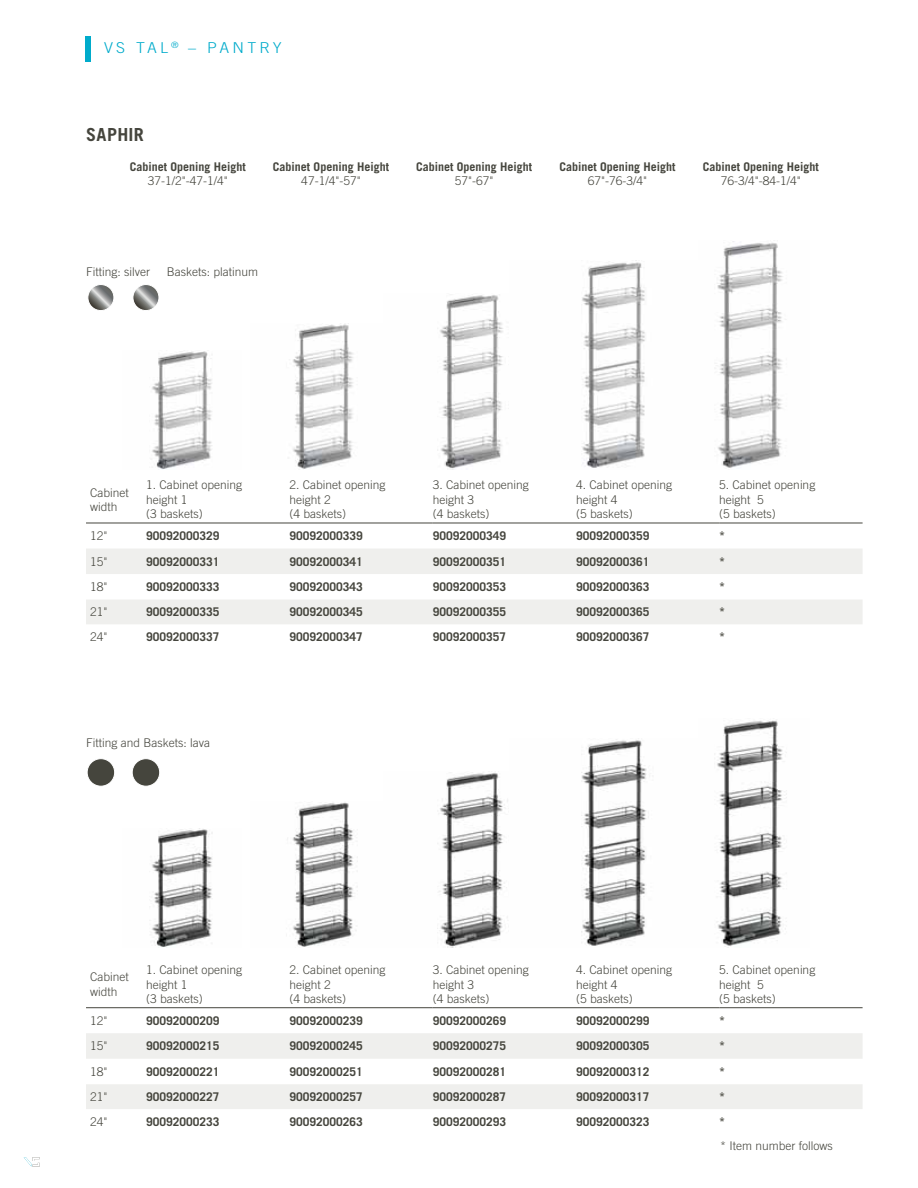
<style>
.page{position:relative;width:918px;height:1188px;background:#fff}
.page>*{position:absolute;margin:0;border:0;box-sizing:border-box;transform-origin:0 0}
.t1{font:700 18px "Trade Gothic LT Std";letter-spacing:.02em;color:#45453d}
.t2{font:300 15px "Trade Gothic LT Std";letter-spacing:.2em;color:#00abcb;scale:1.07 1}
.t3{font:700 12px "Trade Gothic LT Std";color:#45453d}
.t4{font:300 12px/14.4px "Trade Gothic LT Std";color:#45453d}
</style>
<div class="page">
<div style="left:85px;top:36px;width:5px;height:25px;background:#00abcb"></div>
<svg style="left:86px;top:549px;width:777px;height:75px;fill:#efefed"></svg>
<hr style="left:86px;top:523px;width:347px;height:1px;background:#45453d">
<hr style="left:433px;top:523px;width:286px;height:1px;background:#45453d">
<hr style="left:719px;top:523px;width:144px;height:1px;background:#45453d">
<img style="left:151px;top:351px;width:61px;height:118px">
<img style="left:293px;top:324px;width:60px;height:145px">
<img style="left:437px;top:295px;width:66px;height:175px">
<img style="left:582px;top:262px;width:63px;height:206px">
<img style="left:717px;top:241px;width:66px;height:227px">
<svg style="left:86px;top:1033px;width:777px;height:76px;fill:#efefed"></svg>
<hr style="left:86px;top:1007px;width:347px;height:1px;background:#45453d">
<hr style="left:433px;top:1007px;width:286px;height:1px;background:#45453d">
<hr style="left:719px;top:1007px;width:144px;height:1px;background:#45453d">
<img style="left:152px;top:828px;width:61px;height:119px">
<img style="left:287px;top:802px;width:71px;height:145px">
<img style="left:437px;top:772px;width:71px;height:175px">
<img style="left:581px;top:739px;width:66px;height:207px">
<img style="left:717px;top:720px;width:70px;height:227px">
<svg style="left:88px;top:285px;width:26px;height:26px"></svg>
<div style="left:88px;top:284px;width:26px;height:27px;border:1px solid #fff;border-radius:50%"></div>
<div style="left:87px;top:759px;width:28px;height:27px;background:#45453d;border-radius:50%"></div>
<div style="left:87px;top:758px;width:28px;height:29px;border:1px solid #fff;border-radius:50%"></div>
<svg style="left:133px;top:285px;width:26px;height:26px"></svg>
<div style="left:133px;top:284px;width:26px;height:27px;border:1px solid #fff;border-radius:50%"></div>
<div style="left:132px;top:759px;width:28px;height:27px;background:#45453d;border-radius:50%"></div>
<div style="left:132px;top:758px;width:28px;height:29px;border:1px solid #fff;border-radius:50%"></div>
<svg style="left:24px;top:1157px;width:16px;height:10px"></svg>
<p class="t2" style="left:104px;top:42px;width:168px">VS TAL <sup>®</sup> – PANTRY</p>
<h1 class="t1" style="left:86px;top:128px;width:59px">SAPHIR</h1>
<p class="t3" style="left:130px;top:162px;width:118px">Cabinet Opening Height</p>
<p class="t4" style="left:148px;top:175px;width:82px">37-1/2"-47-1/4"</p>
<p class="t3" style="left:273px;top:162px;width:118px">Cabinet Opening Height</p>
<p class="t4" style="left:301px;top:175px;width:61px">47-1/4"-57"</p>
<p class="t3" style="left:416px;top:162px;width:118px">Cabinet Opening Height</p>
<p class="t4" style="left:455px;top:175px;width:40px">57"-67"</p>
<p class="t3" style="left:559px;top:162px;width:118px">Cabinet Opening Height</p>
<p class="t4" style="left:588px;top:175px;width:61px">67"-76-3/4"</p>
<p class="t3" style="left:703px;top:162px;width:118px">Cabinet Opening Height</p>
<p class="t4" style="left:721px;top:175px;width:82px">76-3/4"-84-1/4"</p>
<p class="t4" style="left:86px;top:266px;width:65px">Fitting: silver</p>
<p class="t4" style="left:167px;top:266px;width:93px">Baskets: platinum</p>
<p class="t4" style="left:90px;top:486px;width:40px">Cabinet width</p>
<p class="t4" style="left:146px;top:479px;width:98px">1. Cabinet opening height 1<br>(3 baskets)</p>
<p class="t4" style="left:289px;top:479px;width:98px">2. Cabinet opening height 2<br>(4 baskets)</p>
<p class="t4" style="left:433px;top:479px;width:98px">3. Cabinet opening height 3<br>(4 baskets)</p>
<p class="t4" style="left:576px;top:479px;width:98px">4. Cabinet opening height 4<br>(5 baskets)</p>
<p class="t4" style="left:719px;top:479px;width:98px">5. Cabinet opening height 5<br>(5 baskets)</p>
<p class="t4" style="left:90px;top:530px;width:19px">12"</p>
<p class="t3" style="left:146px;top:532px;width:75px">90092000329</p>
<p class="t3" style="left:289px;top:532px;width:75px">90092000339</p>
<p class="t3" style="left:433px;top:532px;width:75px">90092000349</p>
<p class="t3" style="left:576px;top:532px;width:75px">90092000359</p>
<p class="t3" style="left:719px;top:532px;width:7px">*</p>
<p class="t4" style="left:90px;top:555px;width:19px">15"</p>
<p class="t3" style="left:146px;top:557px;width:75px">90092000331</p>
<p class="t3" style="left:289px;top:557px;width:75px">90092000341</p>
<p class="t3" style="left:433px;top:557px;width:75px">90092000351</p>
<p class="t3" style="left:576px;top:557px;width:75px">90092000361</p>
<p class="t3" style="left:719px;top:557px;width:7px">*</p>
<p class="t4" style="left:90px;top:581px;width:19px">18"</p>
<p class="t3" style="left:146px;top:583px;width:75px">90092000333</p>
<p class="t3" style="left:289px;top:583px;width:75px">90092000343</p>
<p class="t3" style="left:433px;top:583px;width:75px">90092000353</p>
<p class="t3" style="left:576px;top:583px;width:75px">90092000363</p>
<p class="t3" style="left:719px;top:583px;width:7px">*</p>
<p class="t4" style="left:90px;top:606px;width:19px">21"</p>
<p class="t3" style="left:146px;top:608px;width:75px">90092000335</p>
<p class="t3" style="left:289px;top:608px;width:75px">90092000345</p>
<p class="t3" style="left:433px;top:608px;width:75px">90092000355</p>
<p class="t3" style="left:576px;top:608px;width:75px">90092000365</p>
<p class="t3" style="left:719px;top:608px;width:7px">*</p>
<p class="t4" style="left:90px;top:631px;width:19px">24"</p>
<p class="t3" style="left:146px;top:632px;width:75px">90092000337</p>
<p class="t3" style="left:289px;top:632px;width:75px">90092000347</p>
<p class="t3" style="left:433px;top:632px;width:75px">90092000357</p>
<p class="t3" style="left:576px;top:632px;width:75px">90092000367</p>
<p class="t3" style="left:719px;top:632px;width:7px">*</p>
<p class="t4" style="left:86px;top:736px;width:126px">Fitting and Baskets: lava</p>
<p class="t4" style="left:90px;top:971px;width:40px">Cabinet width</p>
<p class="t4" style="left:146px;top:964px;width:98px">1. Cabinet opening height 1<br>(3 baskets)</p>
<p class="t4" style="left:289px;top:964px;width:98px">2. Cabinet opening height 2<br>(4 baskets)</p>
<p class="t4" style="left:433px;top:964px;width:98px">3. Cabinet opening height 3<br>(4 baskets)</p>
<p class="t4" style="left:576px;top:964px;width:98px">4. Cabinet opening height 4<br>(5 baskets)</p>
<p class="t4" style="left:719px;top:964px;width:98px">5. Cabinet opening height 5<br>(5 baskets)</p>
<p class="t4" style="left:90px;top:1014px;width:19px">12"</p>
<p class="t3" style="left:146px;top:1016px;width:75px">90092000209</p>
<p class="t3" style="left:289px;top:1016px;width:75px">90092000239</p>
<p class="t3" style="left:433px;top:1016px;width:75px">90092000269</p>
<p class="t3" style="left:576px;top:1016px;width:75px">90092000299</p>
<p class="t3" style="left:719px;top:1016px;width:7px">*</p>
<p class="t4" style="left:90px;top:1040px;width:19px">15"</p>
<p class="t3" style="left:146px;top:1042px;width:75px">90092000215</p>
<p class="t3" style="left:289px;top:1042px;width:75px">90092000245</p>
<p class="t3" style="left:433px;top:1042px;width:75px">90092000275</p>
<p class="t3" style="left:576px;top:1042px;width:75px">90092000305</p>
<p class="t3" style="left:719px;top:1042px;width:7px">*</p>
<p class="t4" style="left:90px;top:1065px;width:19px">18"</p>
<p class="t3" style="left:146px;top:1067px;width:75px">90092000221</p>
<p class="t3" style="left:289px;top:1067px;width:75px">90092000251</p>
<p class="t3" style="left:433px;top:1067px;width:75px">90092000281</p>
<p class="t3" style="left:576px;top:1067px;width:75px">90092000312</p>
<p class="t3" style="left:719px;top:1067px;width:7px">*</p>
<p class="t4" style="left:90px;top:1091px;width:19px">21"</p>
<p class="t3" style="left:146px;top:1092px;width:75px">90092000227</p>
<p class="t3" style="left:289px;top:1092px;width:75px">90092000257</p>
<p class="t3" style="left:433px;top:1092px;width:75px">90092000287</p>
<p class="t3" style="left:576px;top:1092px;width:75px">90092000317</p>
<p class="t3" style="left:719px;top:1092px;width:7px">*</p>
<p class="t4" style="left:90px;top:1115px;width:19px">24"</p>
<p class="t3" style="left:146px;top:1117px;width:75px">90092000233</p>
<p class="t3" style="left:289px;top:1117px;width:75px">90092000263</p>
<p class="t3" style="left:433px;top:1117px;width:75px">90092000293</p>
<p class="t3" style="left:576px;top:1117px;width:75px">90092000323</p>
<p class="t3" style="left:719px;top:1117px;width:7px">*</p>
<p class="t4" style="left:720px;top:1139px;width:114px">* Item number follows</p>
</div>
